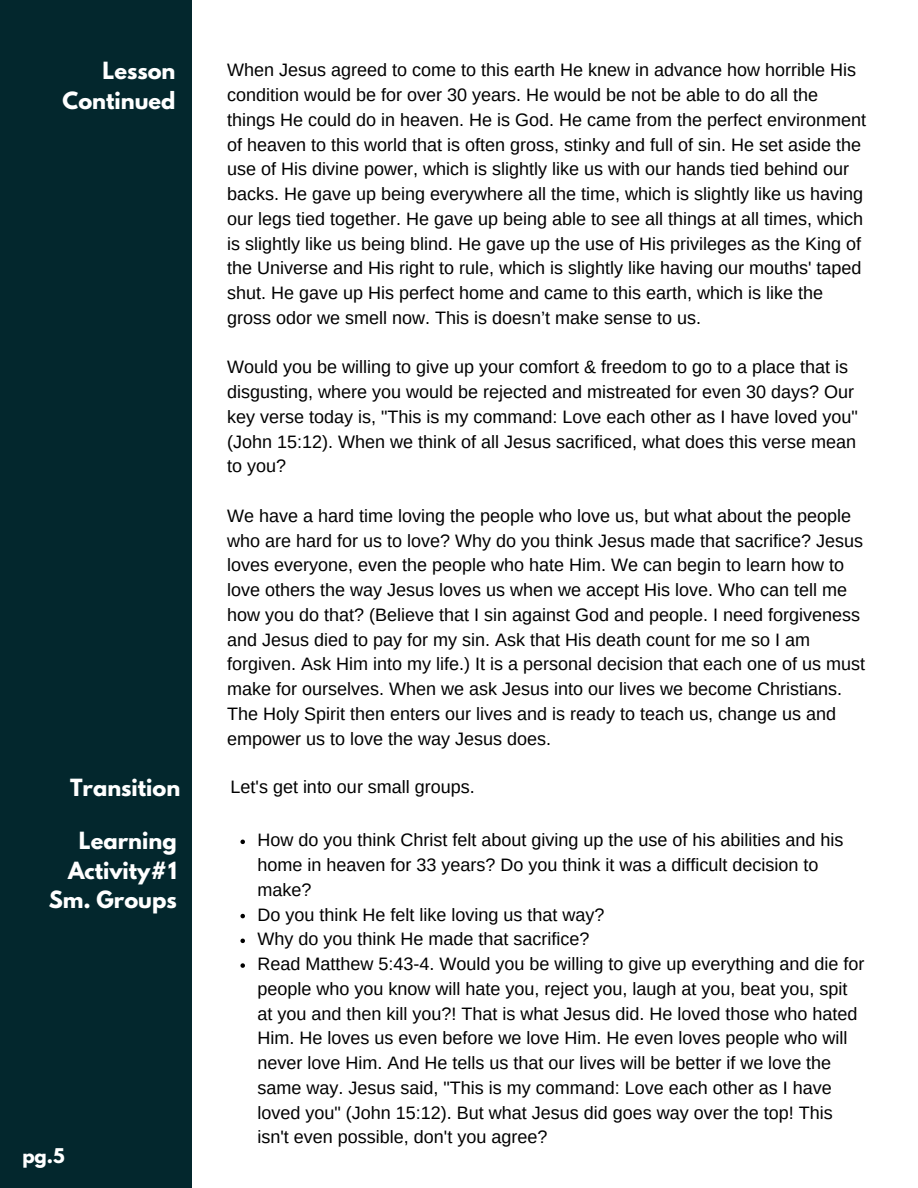
<style>
.page{position:relative;width:918px;height:1188px;background:#fff}
.page>*{position:absolute;margin:0;border:0;box-sizing:border-box;transform-origin:0 0}
.t1{font:700 21px/29.2px "League Spartan";color:#fff;text-align:right}
.t2{font:18px/24.8px "Arimo";color:#000}
.t3{font:700 18px "League Spartan";color:#fff}
</style>
<div class="page">
<div style="left:0;top:0;width:191px;height:1188px;background:#03272d"></div>
<svg style="left:240px;top:840px;width:5px;height:4px"></svg>
<svg style="left:240px;top:914px;width:5px;height:4px"></svg>
<svg style="left:240px;top:939px;width:5px;height:4px"></svg>
<svg style="left:240px;top:963px;width:5px;height:5px"></svg>
<p class="t1" style="left:63px;top:59px;width:114px">Lesson<br>Continued</p>
<h1 class="t2" style="left:227px;top:58px;width:640px">When Jesus agreed to come to this earth He knew in advance how horrible His condition would be for over 30 years. He would be not be able to do all the things He could do in heaven. He is God. He came from the perfect environment of heaven to this world that is often gross, stinky and full of sin. He set aside the use of His divine power, which is slightly like us with our hands tied behind our backs. He gave up being everywhere all the time, which is slightly like us having our legs tied together. He gave up being able to see all things at all times, which is slightly like us being blind. He gave up the use of His privileges as the King of the Universe and His right to rule, which is slightly like having our mouths' taped shut. He gave up His perfect home and came to this earth, which is like the gross odor we smell now. This is doesn’t make sense to us.</h1>
<p class="t2" style="left:227px;top:355px;width:632px">Would you be willing to give up your comfort &amp; freedom to go to a place that is disgusting, where you would be rejected and mistreated for even 30 days? Our key verse today is, "This is my command: Love each other as I have loved you" (John 15:12). When we think of all Jesus sacrificed, what does this verse mean to you?</p>
<p class="t2" style="left:227px;top:503px;width:639px">We have a hard time loving the people who love us, but what about the people who are hard for us to love? Why do you think Jesus made that sacrifice? Jesus loves everyone, even the people who hate Him. We can begin to learn how to love others the way Jesus loves us when we accept His love. Who can tell me how you do that? (Believe that I sin against God and people. I need forgiveness and Jesus died to pay for my sin. Ask that His death count for me so I am forgiven. Ask Him into my life.) It is a personal decision that each one of us must make for ourselves. When we ask Jesus into our lives we become Christians.<br>The Holy Spirit then enters our lives and is ready to teach us, change us and empower us to love the way Jesus does.</p>
<p class="t1" style="left:70px;top:776px;width:112px">Transition</p>
<h1 class="t2" style="left:231px;top:775px;width:246px">Let's get into our small groups.</h1>
<h1 class="t2" style="left:258px;top:828px;width:587px">How do you think Christ felt about giving up the use of his abilities and his home in heaven for 33 years? Do you think it was a difficult decision to make?</h1>
<p class="t2" style="left:258px;top:902px;width:348px">Do you think He felt like loving us that way?</p>
<p class="t2" style="left:258px;top:927px;width:333px">Why do you think He made that sacrifice?</p>
<p class="t2" style="left:258px;top:951px;width:608px">Read Matthew 5:43-4. Would you be willing to give up everything and die for people who you know will hate you, reject you, laugh at you, beat you, spit at you and then kill you?! That is what Jesus did. He loved those who hated Him. He loves us even before we love Him. He even loves people who will never love Him. And He tells us that our lives will be better if we love the same way. Jesus said, "This is my command: Love each other as I have loved you" (John 15:12). But what Jesus did goes way over the top! This isn't even possible, don't you agree?</p>
<p class="t1" style="left:49px;top:829px;width:129px">Learning<br>Activity#1<br>Sm. Groups</p>
<h2 class="t3" style="left:22px;top:1146px;width:44px">pg.5</h2>
</div>
